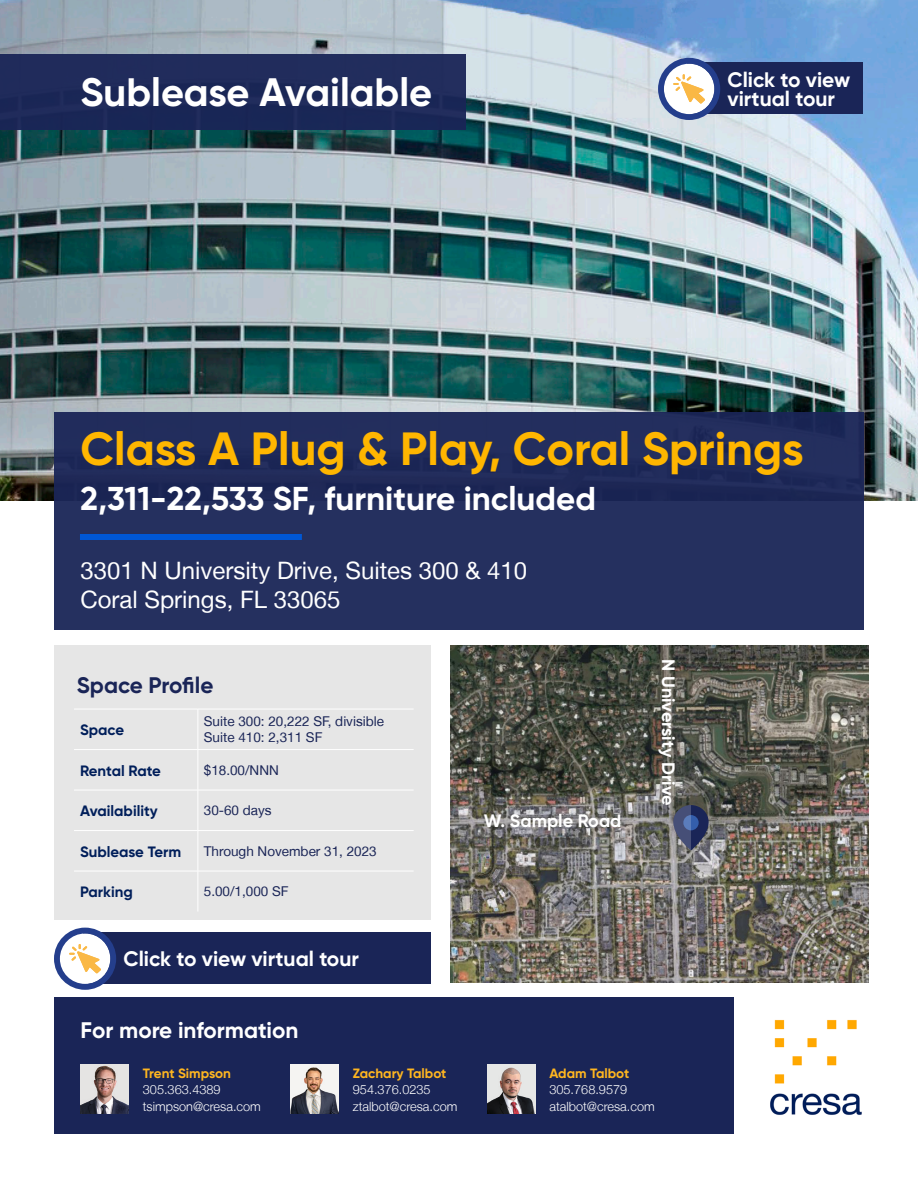
<style>
.page{position:relative;width:918px;height:1188px;background:#fff}
.page>*{position:absolute;margin:0;border:0;box-sizing:border-box;transform-origin:0 0}
.Building_Name{font:700 46.5px "Gilroy";color:#ffb600}
.t1{font:700 39.6px "Gilroy";color:#fff}
.Building_Name-2{font:700 33px "Gilroy";color:#fff}
.Building_Address{font:24px/28.5px "Helvetica Neue LT";color:#fff}
.For_More_Information{font:700 22.5px "Gilroy";color:#fff}
.Headline{font:700 22.5px "Gilroy";letter-spacing:-.005em;color:#1a2557}
.Headline-2{font:700 21px "Gilroy";color:#fff}
.Headline-3{font:700 18px "Gilroy";color:#fff}
.t2{font:700 15px "Gilroy";color:#001e5a}
.t3{font:13.5px "Helvetica Neue LT";color:#1a2557}
.Contact_Info{font:700 13.5px "Gilroy";color:#ffb620}
.Contact_Info-2{font:300 12.75px/16.5px "Helvetica Neue LT";color:#fff}
</style>
<div class="page">
<div style="left:54px;top:646px;width:376px;height:274px;background:#e6e6e6"></div>
<img style="left:450px;top:646px;width:418px;height:337px">
<img style="left:0;top:0;width:918px;height:501px">
<svg style="left:673px;top:805px;width:36px;height:45px"></svg>
<div style="left:683px;top:815px;width:16px;height:15px;background:#345eab;border-radius:50%"></div>
<svg style="left:673px;top:805px;width:18px;height:45px"></svg>
<div style="left:54px;top:997px;width:679px;height:137px;background:#1a2557"></div>
<img style="left:81px;top:1065px;width:48px;height:48px">
<img style="left:291px;top:1065px;width:48px;height:48px">
<img style="left:487px;top:1065px;width:48px;height:48px">
<div style="left:0;top:54px;width:465px;height:75px;background:#1a2557"></div>
<hr style="left:74px;top:709px;width:124px;height:1px;background:#fff">
<hr style="left:198px;top:709px;width:216px;height:1px;background:#fff">
<hr style="left:198px;top:709px;width:1px;height:40px;background:#fff">
<hr style="left:74px;top:749px;width:124px;height:1px;background:#fff">
<hr style="left:198px;top:749px;width:216px;height:1px;background:#fff">
<hr style="left:198px;top:750px;width:1px;height:40px;background:#fff">
<hr style="left:74px;top:790px;width:124px;height:1px;background:#fff">
<hr style="left:198px;top:790px;width:216px;height:1px;background:#fff">
<hr style="left:198px;top:790px;width:1px;height:40px;background:#fff">
<hr style="left:74px;top:830px;width:124px;height:1px;background:#fff">
<hr style="left:198px;top:830px;width:216px;height:1px;background:#fff">
<hr style="left:198px;top:831px;width:1px;height:40px;background:#fff">
<hr style="left:74px;top:871px;width:124px;height:1px;background:#fff">
<hr style="left:198px;top:871px;width:216px;height:1px;background:#fff">
<hr style="left:198px;top:871px;width:1px;height:41px;background:#fff">
<div style="left:54px;top:413px;width:810px;height:217px;background:#25305f"></div>
<div style="left:80px;top:534px;width:222px;height:6px;background:#0057d6"></div>
<img style="left:770px;top:1020px;width:92px;height:95px">
<div style="left:687px;top:62px;width:175px;height:52px;background:#1a2557"></div>
<svg style="left:658px;top:58px;width:62px;height:62px"></svg>
<div style="left:83px;top:932px;width:347px;height:51px;background:#1a2557"></div>
<svg style="left:54px;top:928px;width:62px;height:62px"></svg>
<p class="t1" style="left:81px;top:67px;width:353px">Sublease Available</p>
<p class="Headline-2" style="left:728px;top:66px;width:124px">Click to view</p>
<p class="Headline-2" style="left:728px;top:86px;width:109px">virtual tour</p>
<p class="Building_Name" style="left:81px;top:419px;width:725px">Class A Plug &amp; Play, Coral Springs</p>
<p class="Building_Name-2" style="left:81px;top:478px;width:517px">2,311-22,533 SF, furniture included</p>
<p class="Building_Address" style="left:81px;top:556px;width:448px">3301 N University Drive, Suites 300 &amp; 410<br>Coral Springs, FL 33065</p>
<p class="Headline" style="left:77px;top:671px;width:138px">Space Profile</p>
<p class="t2" style="left:80px;top:721px;width:46px">Space</p>
<p class="t3" style="left:204px;top:713px;width:182px">Suite 300: 20,222 SF, divisible</p>
<p class="t3" style="left:204px;top:729px;width:120px">Suite 410: 2,311 SF</p>
<p class="t2" style="left:80px;top:761px;width:82px">Rental Rate</p>
<p class="t3" style="left:204px;top:762px;width:77px">$18.00/NNN</p>
<p class="t2" style="left:80px;top:802px;width:79px">Availability</p>
<p class="t3" style="left:204px;top:802px;width:69px">30-60 days</p>
<p class="t2" style="left:80px;top:842px;width:103px">Sublease Term</p>
<p class="t3" style="left:204px;top:843px;width:174px">Through November 31, 2023</p>
<p class="t2" style="left:80px;top:883px;width:54px">Parking</p>
<p class="t3" style="left:204px;top:883px;width:86px">5.00/1,000 SF</p>
<p class="Headline-2" style="left:123px;top:946px;width:237px">Click to view virtual tour</p>
<p class="Headline-3" style="left:484px;top:809px;width:139px">W. Sample Road</p>
<p class="Headline-3" style="left:680px;top:659px;width:148px;rotate:90deg">N University Drive</p>
<p class="For_More_Information" style="left:81px;top:1016px;width:220px">For more information</p>
<p class="Contact_Info" style="left:143px;top:1065px;width:90px">Trent Simpson</p>
<p class="Contact_Info-2" style="left:143px;top:1081px;width:79px">305.363.4389</p>
<p class="Contact_Info-2" style="left:143px;top:1098px;width:120px">tsimpson@cresa.com</p>
<p class="Contact_Info" style="left:353px;top:1065px;width:95px">Zachary Talbot</p>
<p class="Contact_Info-2" style="left:353px;top:1081px;width:79px">954.376.0235</p>
<p class="Contact_Info-2" style="left:353px;top:1098px;width:106px">ztalbot@cresa.com</p>
<p class="Contact_Info" style="left:549px;top:1065px;width:81px">Adam Talbot</p>
<p class="Contact_Info-2" style="left:549px;top:1081px;width:107px">305.768.9579 atalbot@cresa.com</p>
</div>
